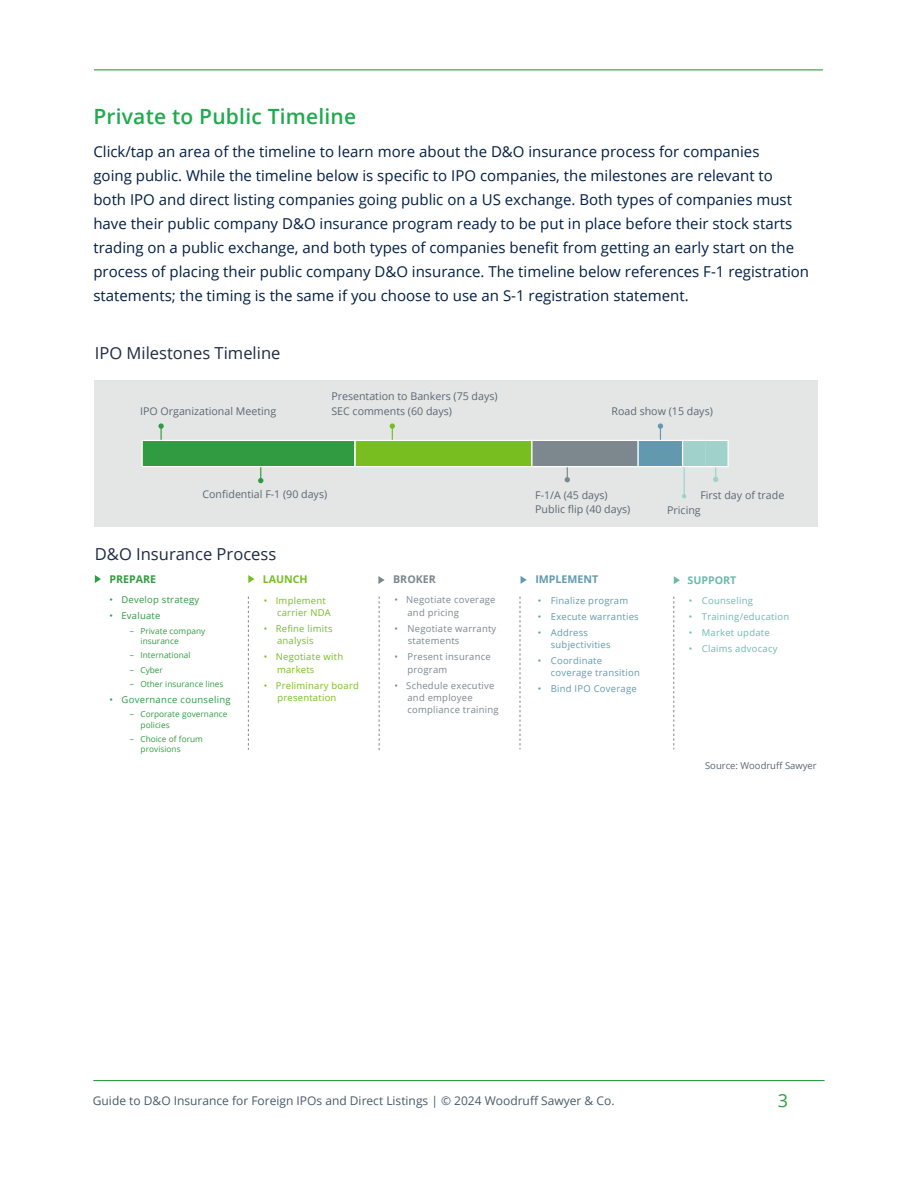
<style>
.page{position:relative;width:918px;height:1188px;background:#fff}
.page>*{position:absolute;margin:0;border:0;box-sizing:border-box;transform-origin:0 0}
.t1{font:600 21px "Open Sans";letter-spacing:.01em;color:#20aa4d}
.t2{font:18px "Open Sans";color:#319b42}
.t3{font:16.5px "Open Sans";color:#1f2a44}
.t4{font:15px/24px "Open Sans";color:#001e45}
.t5{font:12px "Open Sans";color:#495a66}
.t6{font:10.65px/14.2px "Open Sans";color:#5b6770}
.t7{font:700 10.65px "Open Sans";color:#6399ae}
.t8{font:700 10.65px "Open Sans";color:#319b42}
.t9{font:700 10.65px "Open Sans";color:#6bbbae}
.t10{font:700 10.65px "Open Sans";color:#78be20}
.t11{font:700 10.65px "Open Sans";color:#7c878e}
.t12{font:9.45px/12.5px "Open Sans";letter-spacing:.025em;color:#7c878e}
.t13{font:9.45px/12.5px "Open Sans";letter-spacing:.025em;color:#6399ae}
.t14{font:9.45px/12.5px "Open Sans";letter-spacing:.025em;color:#78be20}
.t15{font:9.45px "Open Sans";letter-spacing:.025em;color:#6bbbae}
.t16{font:9.45px "Open Sans";letter-spacing:.025em;color:#319b42}
.t17{font:9.45px "Open Sans";color:#5b6670}
.t18{font:8.25px/10.6px "Open Sans";letter-spacing:.005em;color:#319b42}
</style>
<div class="page">
<hr style="left:94px;top:69px;width:729px;height:1px;background:#319b42">
<hr style="left:93px;top:1080px;width:732px;height:1px;background:#319b42">
<div style="left:94px;top:380px;width:724px;height:146px;background:#e4e6e6"></div>
<svg style="left:248px;top:597px;width:1px;height:153px"></svg>
<svg style="left:379px;top:597px;width:1px;height:153px"></svg>
<svg style="left:673px;top:597px;width:1px;height:152px"></svg>
<svg style="left:95px;top:575px;width:6px;height:8px"></svg>
<svg style="left:258px;top:467px;width:5px;height:16px"></svg>
<svg style="left:390px;top:423px;width:5px;height:17px"></svg>
<svg style="left:158px;top:423px;width:6px;height:17px"></svg>
<svg style="left:658px;top:423px;width:5px;height:17px"></svg>
<svg style="left:565px;top:467px;width:5px;height:15px"></svg>
<svg style="left:713px;top:467px;width:5px;height:15px"></svg>
<hr style="left:684px;top:449px;width:1px;height:47px;background:#a0d1ca">
<svg style="left:682px;top:494px;width:4px;height:4px"></svg>
<div style="left:142px;top:440px;width:213px;height:27px;background:#319b42"></div>
<div style="left:142px;top:440px;width:213px;height:27px;border:1px solid #fff"></div>
<div style="left:355px;top:440px;width:177px;height:27px;background:#78be20"></div>
<div style="left:355px;top:440px;width:178px;height:27px;border:1px solid #fff"></div>
<div style="left:532px;top:440px;width:106px;height:27px;background:#7c878e"></div>
<div style="left:531px;top:440px;width:108px;height:27px;border:1px solid #fff"></div>
<div style="left:638px;top:440px;width:45px;height:27px;background:#6399ae"></div>
<div style="left:638px;top:440px;width:45px;height:27px;border:1px solid #fff"></div>
<div style="left:682px;top:440px;width:24px;height:27px;background:#a0d1ca;border:1px solid #fff"></div>
<div style="left:705px;top:440px;width:24px;height:27px;background:#a0d1ca;border:1px solid #fff"></div>
<svg style="left:248px;top:575px;width:7px;height:8px"></svg>
<svg style="left:378px;top:576px;width:7px;height:8px"></svg>
<svg style="left:521px;top:576px;width:6px;height:8px"></svg>
<svg style="left:674px;top:576px;width:6px;height:8px"></svg>
<svg style="left:520px;top:597px;width:1px;height:152px"></svg>
<h1 class="t1" style="left:93px;top:102px;width:264px">Private to Public Timeline</h1>
<p class="t4" style="left:93px;top:139px;width:717px">Click/tap an area of the timeline to learn more about the D&amp;O insurance process for companies<br>going public. While the timeline below is specific to IPO companies, the milestones are relevant to both IPO and direct listing companies going public on a US exchange. Both types of companies must have their public company D&amp;O insurance program ready to be put in place before their stock starts trading on a public exchange, and both types of companies benefit from getting an early start on the process of placing their public company D&amp;O insurance. The timeline below references F-1 registration statements; the timing is the same if you choose to use an S-1 registration statement.</p>
<p class="t3" style="left:95px;top:342px;width:187px">IPO Milestones Timeline</p>
<p class="t6" style="left:140px;top:404px;width:138px">IPO Organizational Meeting</p>
<p class="t6" style="left:331px;top:389px;width:168px">Presentation to Bankers (75 days)<br>SEC comments (60 days)</p>
<p class="t6" style="left:611px;top:404px;width:103px">Road show (15 days)</p>
<p class="t6" style="left:203px;top:487px;width:126px">Confidential F-1 (90 days)</p>
<p class="t6" style="left:535px;top:488px;width:97px">F-1/A (45 days)<br>Public flip (40 days)</p>
<p class="t6" style="left:700px;top:488px;width:86px">First day of trade</p>
<p class="t6" style="left:667px;top:503px;width:35px">Pricing</p>
<p class="t3" style="left:95px;top:543px;width:183px">D&amp;O Insurance Process</p>
<p class="t8" style="left:110px;top:572px;width:48px">PREPARE</p>
<p class="t10" style="left:263px;top:572px;width:46px">LAUNCH</p>
<p class="t11" style="left:393px;top:572px;width:44px">BROKER</p>
<p class="t7" style="left:535px;top:572px;width:65px">IMPLEMENT</p>
<p class="t9" style="left:688px;top:573px;width:50px">SUPPORT</p>
<p class="t16" style="left:110px;top:594px;width:91px">• Develop strategy</p>
<p class="t16" style="left:110px;top:609px;width:52px">• Evaluate</p>
<p class="t18" style="left:141px;top:625px;width:66px;text-indent:-11px">– Private company insurance</p>
<p class="t18" style="left:130px;top:650px;width:62px">– International</p>
<p class="t18" style="left:130px;top:664px;width:35px">– Cyber</p>
<p class="t18" style="left:130px;top:678px;width:95px">– Other insurance lines</p>
<p class="t16" style="left:110px;top:693px;width:123px">• Governance counseling</p>
<p class="t18" style="left:141px;top:708px;width:88px;text-indent:-11px">– Corporate governance policies</p>
<p class="t18" style="left:141px;top:733px;width:64px;text-indent:-11px">– Choice of forum provisions</p>
<p class="t14" style="left:277px;top:594px;width:55px;text-indent:-13px">• Implement carrier NDA</p>
<p class="t14" style="left:277px;top:622px;width:57px;text-indent:-13px">• Refine limits analysis</p>
<p class="t14" style="left:277px;top:651px;width:68px;text-indent:-13px">• Negotiate with markets</p>
<p class="t14" style="left:277px;top:679px;width:83px;text-indent:-13px">• Preliminary board presentation</p>
<p class="t12" style="left:407px;top:594px;width:90px;text-indent:-13px">• Negotiate coverage and pricing</p>
<p class="t12" style="left:408px;top:622px;width:90px;text-indent:-13px">• Negotiate warranty statements</p>
<p class="t12" style="left:407px;top:650px;width:85px;text-indent:-13px">• Present insurance program</p>
<p class="t12" style="left:407px;top:679px;width:93px;text-indent:-13px">• Schedule executive and employee compliance training</p>
<p class="t13" style="left:538px;top:594px;width:92px">• Finalize program</p>
<p class="t13" style="left:538px;top:610px;width:103px">• Execute warranties</p>
<p class="t13" style="left:551px;top:626px;width:61px;text-indent:-13px">• Address subjectivities</p>
<p class="t13" style="left:551px;top:654px;width:91px;text-indent:-13px">• Coordinate coverage transition</p>
<p class="t13" style="left:538px;top:682px;width:100px">• Bind IPO Coverage</p>
<p class="t15" style="left:689px;top:594px;width:66px">• Counseling</p>
<p class="t15" style="left:689px;top:610px;width:102px">• Training/education</p>
<p class="t15" style="left:689px;top:626px;width:83px">• Market update</p>
<p class="t15" style="left:689px;top:642px;width:90px">• Claims advocacy</p>
<p class="t17" style="left:705px;top:759px;width:113px">Source: Woodruff Sawyer</p>
<p class="t5" style="left:93px;top:1093px;width:523px">Guide to D&amp;O Insurance for Foreign IPOs and Direct Listings | © 2024 Woodruff Sawyer &amp; Co.</p>
<p class="t2" style="left:778px;top:1088px;width:12px">3</p>
</div>
